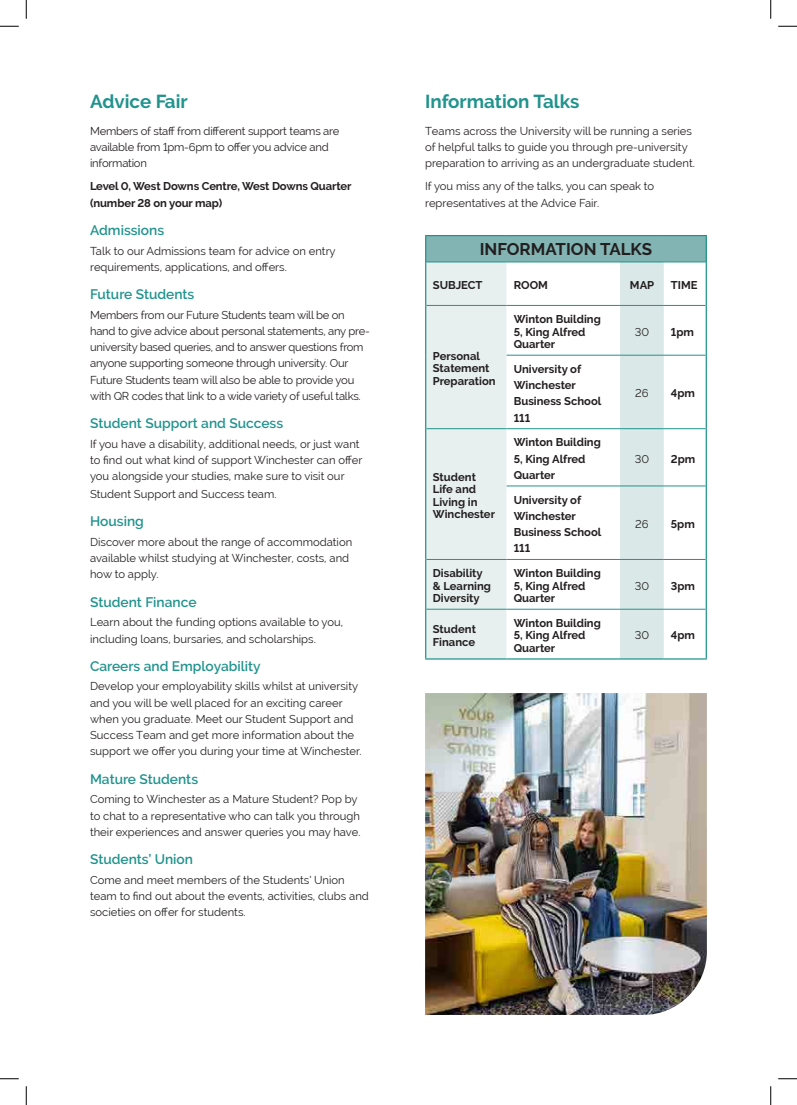
<style>
.page{position:relative;width:797px;height:1105px;background:#fff}
.page>*{position:absolute;margin:0;border:0;box-sizing:border-box;transform-origin:0 0}
.Heading{font:700 18.75px "Raleway";color:#21938d}
.Body{font:700 16.88px "Raleway";color:#231f20}
.Sub_Head{font:600 13.75px "Raleway";color:#21938d}
.Body-2{font:11.25px/16.2px "Raleway";color:#231f20}
.Body-3{font:700 11.25px/12.5px "Raleway";color:#231f20}
.Body-4{font:11.25px/16.2px "Raleway";letter-spacing:-.02em;color:#231f20}
</style>
<div class="page">
<div style="left:425px;top:236px;width:281px;height:26px;background:#81b4b2"></div>
<svg style="left:506px;top:263px;width:199px;height:395px"></svg>
<div style="left:620px;top:263px;width:43px;height:395px;background:#dbe8e8"></div>
<hr style="left:425px;top:235px;width:81px;height:1px;background:#21938d">
<svg style="left:425px;top:236px;width:81px;height:422px;background:#e0ebea"></svg>
<hr style="left:506px;top:235px;width:114px;height:1px;background:#21938d">
<hr style="left:620px;top:235px;width:43px;height:1px;background:#21938d">
<hr style="left:663px;top:235px;width:44px;height:1px;background:#21938d">
<hr style="left:705px;top:236px;width:2px;height:26px;background:#21938d">
<hr style="left:425px;top:262px;width:1px;height:43px;background:#21938d">
<hr style="left:705px;top:262px;width:2px;height:43px;background:#21938d">
<hr style="left:425px;top:305px;width:1px;height:50px;background:#21938d">
<hr style="left:705px;top:305px;width:2px;height:50px;background:#21938d">
<hr style="left:425px;top:355px;width:1px;height:74px;background:#21938d">
<hr style="left:705px;top:355px;width:2px;height:74px;background:#21938d">
<hr style="left:425px;top:429px;width:1px;height:57px;background:#21938d">
<hr style="left:705px;top:429px;width:2px;height:57px;background:#21938d">
<hr style="left:425px;top:486px;width:1px;height:73px;background:#21938d">
<hr style="left:705px;top:486px;width:2px;height:73px;background:#21938d">
<hr style="left:425px;top:559px;width:1px;height:50px;background:#21938d">
<hr style="left:705px;top:559px;width:2px;height:50px;background:#21938d">
<hr style="left:425px;top:609px;width:1px;height:49px;background:#21938d">
<hr style="left:705px;top:609px;width:2px;height:49px;background:#21938d">
<hr style="left:426px;top:262px;width:80px;height:1px;background:#21938d">
<hr style="left:506px;top:262px;width:114px;height:1px;background:#21938d">
<hr style="left:620px;top:262px;width:43px;height:1px;background:#21938d">
<hr style="left:663px;top:262px;width:42px;height:1px;background:#21938d">
<hr style="left:426px;top:305px;width:80px;height:1px;background:#21938d">
<hr style="left:506px;top:305px;width:114px;height:1px;background:#21938d">
<hr style="left:620px;top:305px;width:43px;height:1px;background:#21938d">
<hr style="left:663px;top:305px;width:42px;height:1px;background:#21938d">
<hr style="left:426px;top:609px;width:80px;height:1px;background:#21938d">
<hr style="left:506px;top:609px;width:114px;height:1px;background:#21938d">
<hr style="left:620px;top:609px;width:43px;height:1px;background:#21938d">
<hr style="left:663px;top:609px;width:42px;height:1px;background:#21938d">
<hr style="left:506px;top:355px;width:114px;height:1px;background:#21938d">
<hr style="left:620px;top:355px;width:43px;height:1px;background:#21938d">
<hr style="left:663px;top:355px;width:42px;height:1px;background:#21938d">
<hr style="left:426px;top:428px;width:80px;height:1px;background:#21938d">
<hr style="left:506px;top:428px;width:114px;height:1px;background:#21938d">
<hr style="left:620px;top:428px;width:43px;height:1px;background:#21938d">
<hr style="left:663px;top:428px;width:42px;height:1px;background:#21938d">
<hr style="left:426px;top:559px;width:80px;height:1px;background:#21938d">
<hr style="left:425px;top:658px;width:81px;height:2px;background:#21938d">
<hr style="left:506px;top:658px;width:114px;height:2px;background:#21938d">
<hr style="left:620px;top:658px;width:43px;height:2px;background:#21938d">
<hr style="left:663px;top:658px;width:44px;height:2px;background:#21938d">
<hr style="left:506px;top:486px;width:114px;height:1px;background:#21938d">
<hr style="left:620px;top:486px;width:43px;height:1px;background:#21938d">
<hr style="left:663px;top:486px;width:42px;height:1px;background:#21938d">
<hr style="left:506px;top:559px;width:114px;height:1px;background:#21938d">
<hr style="left:620px;top:559px;width:43px;height:1px;background:#21938d">
<hr style="left:663px;top:559px;width:42px;height:1px;background:#21938d">
<img style="left:425px;top:693px;width:282px;height:322px">
<svg style="left:0;top:25px;width:19px;height:2px"></svg>
<svg style="left:778px;top:25px;width:19px;height:2px"></svg>
<svg style="left:0;top:1078px;width:19px;height:1px"></svg>
<svg style="left:778px;top:1078px;width:19px;height:1px"></svg>
<svg style="left:25px;top:0;width:2px;height:19px"></svg>
<svg style="left:25px;top:1086px;width:2px;height:19px"></svg>
<svg style="left:770px;top:0;width:1px;height:19px"></svg>
<svg style="left:770px;top:1086px;width:1px;height:19px"></svg>
<p class="Heading" style="left:90px;top:90px;width:99px">Advice Fair</p>
<p class="Body-4" style="left:90px;top:122px;width:251px">Members of staff from different support teams are available from 1pm-6pm to offer you advice and information</p>
<p class="Body-3" style="left:90px;top:178px;width:263px;line-height:16.2px">Level 0, West Downs Centre, West Downs Quarter (number 28 on your map)</p>
<p class="Sub_Head" style="left:90px;top:222px;width:76px">Admissions</p>
<p class="Body-2" style="left:90px;top:242px;width:247px">Talk to our Admissions team for advice on entry requirements, applications, and offers.</p>
<p class="Sub_Head" style="left:90px;top:286px;width:106px">Future Students</p>
<p class="Body-4" style="left:90px;top:307px;width:281px">Members from our Future Students team will be on hand to give advice about personal statements, any pre&shy;university based queries, and to answer questions from anyone supporting someone through university. Our Future Students team will also be able to provide you with QR codes that link to a wide variety of useful talks.</p>
<p class="Sub_Head" style="left:90px;top:415px;width:195px">Student Support and Success</p>
<p class="Body-2" style="left:90px;top:436px;width:274px">If you have a disability, additional needs, or just want to find out what kind of support Winchester can offer you alongside your studies, make sure to visit our</p>
<p class="Body-2" style="left:90px;top:486px;width:188px">Student Support and Success team.</p>
<p class="Sub_Head" style="left:90px;top:513px;width:55px">Housing</p>
<p class="Body-2" style="left:90px;top:534px;width:264px">Discover more about the range of accommodation available whilst studying at Winchester, costs, and how to apply.</p>
<p class="Sub_Head" style="left:90px;top:594px;width:108px">Student Finance</p>
<p class="Body-2" style="left:90px;top:614px;width:254px">Learn about the funding options available to you, including loans, bursaries, and scholarships.</p>
<p class="Sub_Head" style="left:90px;top:658px;width:172px">Careers and Employability</p>
<p class="Body-2" style="left:90px;top:678px;width:273px">Develop your employability skills whilst at university and you will be well placed for an exciting career when you graduate. Meet our Student Support and Success Team and get more information about the support we offer you during your time at Winchester.</p>
<p class="Sub_Head" style="left:90px;top:771px;width:110px">Mature Students</p>
<p class="Body-2" style="left:90px;top:791px;width:272px">Coming to Winchester as a Mature Student? Pop by to chat to a representative who can talk you through their experiences and answer queries you may have.</p>
<p class="Sub_Head" style="left:90px;top:851px;width:104px">Students’ Union</p>
<p class="Body-2" style="left:90px;top:872px;width:280px">Come and meet members of the Students’ Union team to find out about the events, activities, clubs and societies on offer for students.</p>
<p class="Heading" style="left:425px;top:90px;width:156px">Information Talks</p>
<p class="Body-2" style="left:425px;top:122px;width:271px">Teams across the University will be running a series of helpful talks to guide you through pre-university preparation to arriving as an undergraduate student.</p>
<p class="Body-2" style="left:425px;top:178px;width:231px">If you miss any of the talks, you can speak to representatives at the Advice Fair.</p>
<p class="Body" style="left:480px;top:240px;width:174px">INFORMATION TALKS</p>
<p class="Body-3" style="left:433px;top:279px;width:51px">SUBJECT</p>
<p class="Body-3" style="left:513px;top:279px;width:36px">ROOM</p>
<p class="Body-3" style="left:630px;top:279px;width:26px">MAP</p>
<p class="Body-3" style="left:671px;top:279px;width:28px">TIME</p>
<p class="Body-3" style="left:433px;top:350px;width:64px">Personal<br>Statement<br>Preparation</p>
<p class="Body-3" style="left:433px;top:470px;width:64px">Student<br>Life and<br>Living in<br>Winchester</p>
<p class="Body-3" style="left:513px;top:313px;width:89px">Winton Building<br>5, King Alfred<br>Quarter</p>
<p class="Body-3" style="left:513px;top:361px;width:89px;line-height:16.2px">University of<br>Winchester<br>Business School<br>111</p>
<p class="Body-3" style="left:513px;top:434px;width:89px;line-height:16.2px">Winton Building<br>5, King Alfred<br>Quarter</p>
<p class="Body-3" style="left:513px;top:491px;width:89px;line-height:16.2px">University of<br>Winchester<br>Business School<br>111</p>
<p class="Body-3" style="left:433px;top:567px;width:60px">Disability &amp; Learning<br>Diversity</p>
<p class="Body-3" style="left:513px;top:567px;width:89px">Winton Building<br>5, King Alfred<br>Quarter</p>
<p class="Body-3" style="left:433px;top:623px;width:45px">Student<br>Finance</p>
<p class="Body-3" style="left:513px;top:617px;width:89px">Winton Building<br>5, King Alfred<br>Quarter</p>
<p class="Body-2" style="left:634px;top:323px;width:16px">30</p>
<p class="Body-3" style="left:671px;top:325px;width:25px">1pm</p>
<p class="Body-2" style="left:635px;top:385px;width:15px">26</p>
<p class="Body-3" style="left:671px;top:387px;width:26px">4pm</p>
<p class="Body-2" style="left:634px;top:450px;width:16px">30</p>
<p class="Body-3" style="left:671px;top:452px;width:26px">2pm</p>
<p class="Body-2" style="left:635px;top:516px;width:15px">26</p>
<p class="Body-3" style="left:671px;top:518px;width:26px">5pm</p>
<p class="Body-2" style="left:634px;top:577px;width:16px">30</p>
<p class="Body-3" style="left:671px;top:579px;width:26px">3pm</p>
<p class="Body-2" style="left:634px;top:627px;width:16px">30</p>
<p class="Body-3" style="left:671px;top:629px;width:26px">4pm</p>
</div>
